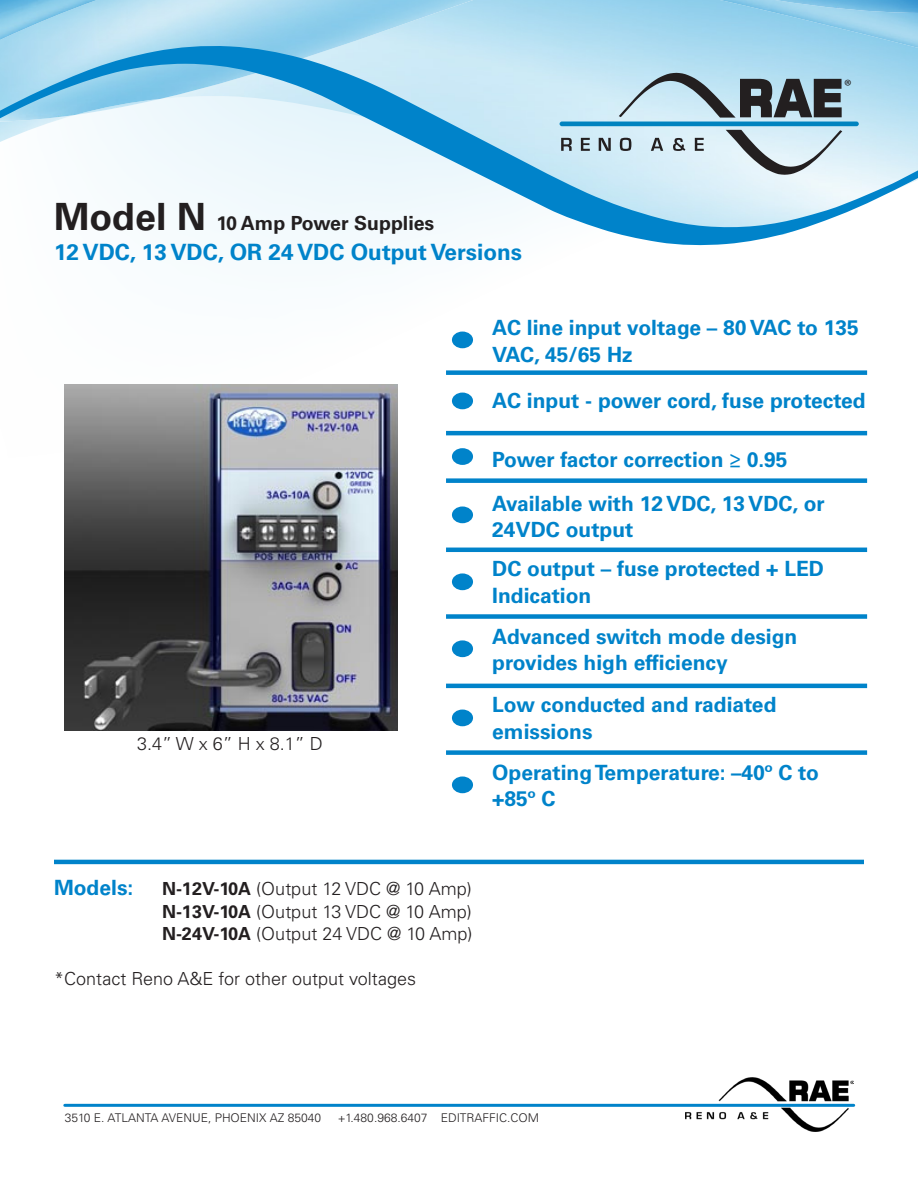
<style>
.page{position:relative;width:918px;height:1188px;background:#fff}
.page>*{position:absolute;margin:0;border:0;box-sizing:border-box;transform-origin:0 0}
.t1{font:700 22.5px "Univers LT Std";color:#0083ca}
.t2{font:700 21px/26.2px "Univers LT Std";color:#0083ca}
.t3{font:700 19.5px "Univers LT Std";color:#231f20}
.t4{font:300 18px "Univers LT Std";color:#231f20}
.t5{font:18px "Myriad Pro";color:#231f20}
.t6{font:300 12px "Univers LT Std";color:#231f20}
.s1{font-size:37.5px}
.s2{font-weight:700}
</style>
<div class="page">
<img style="left:64px;top:246px;width:804px;height:212px">
<img style="left:0;top:0;width:473px;height:45px">
<img style="left:0;top:0;width:97px;height:40px">
<img style="left:720px;top:0;width:198px;height:45px">
<img style="left:775px;top:0;width:143px;height:13px">
<svg style="left:0;top:45px;width:918px;height:201px"></svg>
<hr style="left:65px;top:1104px;width:789px;height:3px;background:#0083ca">
<hr style="left:54px;top:860px;width:810px;height:4px;background:#0083ca">
<img style="left:686px;top:1078px;width:167px;height:54px">
<img style="left:65px;top:384px;width:333px;height:346px">
<hr style="left:446px;top:431px;width:421px;height:4px;background:#0083ca">
<div style="left:446px;top:370px;width:421px;height:5px;background:#0083ca"></div>
<div style="left:452px;top:332px;width:21px;height:16px;background:#0083ca;border-radius:50%"></div>
<div style="left:452px;top:393px;width:21px;height:16px;background:#0083ca;border-radius:50%"></div>
<div style="left:452px;top:448px;width:21px;height:17px;background:#0083ca;border-radius:50%"></div>
<div style="left:446px;top:614px;width:421px;height:5px;background:#0083ca"></div>
<hr style="left:446px;top:548px;width:421px;height:4px;background:#0083ca">
<div style="left:452px;top:506px;width:21px;height:17px;background:#0083ca;border-radius:50%"></div>
<div style="left:452px;top:573px;width:21px;height:17px;background:#0083ca;border-radius:50%"></div>
<div style="left:452px;top:640px;width:21px;height:17px;background:#0083ca;border-radius:50%"></div>
<div style="left:446px;top:478px;width:421px;height:5px;background:#0083ca"></div>
<div style="left:446px;top:750px;width:421px;height:5px;background:#0083ca"></div>
<hr style="left:446px;top:684px;width:421px;height:4px;background:#0083ca">
<div style="left:452px;top:710px;width:21px;height:16px;background:#0083ca;border-radius:50%"></div>
<div style="left:452px;top:776px;width:21px;height:17px;background:#0083ca;border-radius:50%"></div>
<svg style="left:619px;top:73px;width:223px;height:45px;background:#889ba4"></svg>
<svg style="left:726px;top:130px;width:116px;height:45px;background:#bbc9d0"></svg>
<hr style="left:560px;top:122px;width:299px;height:4px;background:#0083bf;border-radius:2px">
<svg style="left:561px;top:138px;width:11px;height:13px"></svg>
<svg style="left:581px;top:138px;width:9px;height:13px"></svg>
<svg style="left:599px;top:138px;width:12px;height:13px"></svg>
<svg style="left:620px;top:138px;width:11px;height:13px"></svg>
<svg style="left:651px;top:138px;width:12px;height:13px"></svg>
<svg style="left:673px;top:138px;width:12px;height:13px"></svg>
<svg style="left:695px;top:138px;width:9px;height:13px"></svg>
<p class="t3" style="left:54px;top:212px;width:382px"><span class="s1">Model N</span> 10 Amp Power Supplies</p>
<p class="t1" style="left:54px;top:239px;width:470px">12 VDC, 13 VDC, OR 24 VDC Output Versions</p>
<p class="t5" style="left:844px;top:75px;width:9px">®</p>
<p class="t4" style="left:137px;top:732px;width:187px">3.4” W x 6” H x 8.1” D</p>
<p class="t2" style="left:492px;top:315px;width:368px">AC line input voltage – 80 VAC to 135<br>VAC, 45/65 Hz</p>
<p class="t2" style="left:492px;top:388px;width:375px">AC input - power cord, fuse protected</p>
<p class="t2" style="left:492px;top:446px;width:297px">Power factor correction ≥ 0.95</p>
<p class="t2" style="left:492px;top:490px;width:334px">Available with 12 VDC, 13 VDC, or<br>24VDC output</p>
<p class="t2" style="left:492px;top:556px;width:333px">DC output – fuse protected + LED<br>Indication</p>
<p class="t2" style="left:492px;top:623px;width:307px">Advanced switch mode design provides high efficiency</p>
<p class="t2" style="left:492px;top:692px;width:286px">Low conducted and radiated emissions</p>
<p class="t2" style="left:492px;top:759px;width:328px">Operating Temperature: –40º C to +85º C</p>
<p class="t2" style="left:54px;top:875px;width:81px">Models:</p>
<p class="t4" style="left:162px;top:878px;width:311px"><span class="s2">N-12V-10A</span> (Output 12 VDC @ 10 Amp)</p>
<p class="t4" style="left:162px;top:900px;width:311px"><span class="s2">N-13V-10A</span> (Output 13 VDC @ 10 Amp)</p>
<p class="t4" style="left:162px;top:923px;width:312px"><span class="s2">N-24V-10A</span> (Output 24 VDC @ 10 Amp)</p>
<p class="t4" style="left:54px;top:968px;width:364px">*Contact Reno A&amp;E for other output voltages</p>
<p class="t6" style="left:65px;top:1111px;width:258px">3510 E. ATLANTA AVENUE, PHOENIX AZ 85040</p>
<p class="t6" style="left:338px;top:1111px;width:203px">+1.480.968.6407 EDITRAFFIC.COM</p>
</div>
